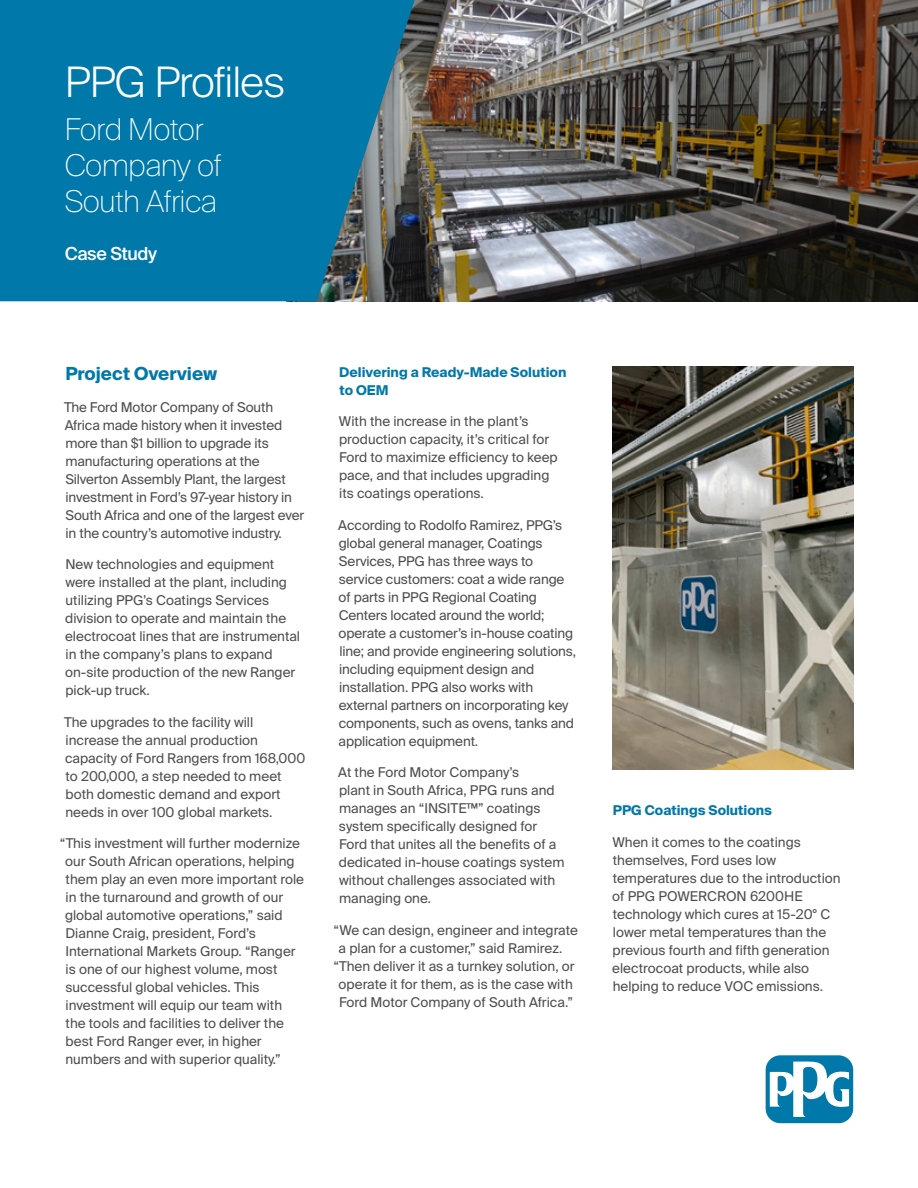
<style>
.page{position:relative;width:918px;height:1188px;background:#fff}
.page>*{position:absolute;margin:0;border:0;box-sizing:border-box;transform-origin:0 0}
.t1{font:300 42px "Suisse Intl";letter-spacing:-.02em;color:#fff}
.t2{font:100 30px/36px "Suisse Intl";letter-spacing:-.02em;color:#fff}
.t3{font:700 18px "Suisse Intl";color:#0078a9}
.t4{font:500 18px "Suisse Intl";letter-spacing:-.02em;color:#fff}
.t5{font:13.5px/18px "Suisse Intl";color:#4d4d4f}
.t6{font:700 13.5px/18px "Suisse Intl";color:#0078a9}
</style>
<div class="page">
<img style="left:415px;top:0;width:503px;height:301px">
<div style="left:766px;top:1055px;width:87px;height:68px;background:#0078a9;border-radius:15px"></div>
<svg style="left:770px;top:1061px;width:79px;height:56px"></svg>
<svg style="left:0;top:0;width:415px;height:301px;fill:#0078a9"></svg>
<img style="left:612px;top:366px;width:241px;height:404px">
<h1 class="t1" style="left:65px;top:58px;width:222px">PPG Profiles</h1>
<h2 class="t2" style="left:65px;top:112px;width:158px">Ford Motor<br>Company of<br>South Africa</h2>
<h3 class="t4" style="left:65px;top:243px;width:94px">Case Study</h3>
<h3 class="t3" style="left:65px;top:364px;width:153px">Project Overview</h3>
<p class="t5" style="left:64px;top:398px;width:242px">The Ford Motor Company of South Africa made history when it invested more than $1 billion to upgrade its manufacturing operations at the Silverton Assembly Plant, the largest investment in Ford’s 97-year history in South Africa and one of the largest ever in the country’s automotive industry.</p>
<p class="t5" style="left:65px;top:556px;width:237px">New technologies and equipment were installed at the plant, including utilizing PPG’s Coatings Services division to operate and maintain the electrocoat lines that are instrumental in the company’s plans to expand on-site production of the new Ranger pick-up truck.</p>
<p class="t5" style="left:64px;top:713px;width:243px">The upgrades to the facility will increase the annual production capacity of Ford Rangers from 168,000 to 200,000, a step needed to meet both domestic demand and export needs in over 100 global markets.</p>
<p class="t5" style="left:65px;top:835px;width:241px;text-indent:-5px">“This investment will further modernize our South African operations, helping them play an even more important role in the turnaround and growth of our global automotive operations,” said Dianne Craig, president, Ford’s International Markets Group. “Ranger is one of our highest volume, most successful global vehicles. This investment will equip our team with the tools and facilities to deliver the best Ford Ranger ever, in higher numbers and with superior quality.”</p>
<p class="t6" style="left:339px;top:363px;width:229px">Delivering a Ready-Made Solution to OEM</p>
<p class="t5" style="left:339px;top:413px;width:220px">With the increase in the plant’s production capacity, it’s critical for Ford to maximize efficiency to keep pace, and that includes upgrading its coatings operations.</p>
<p class="t5" style="left:338px;top:516px;width:239px">According to Rodolfo Ramirez, PPG’s global general manager, Coatings Services, PPG has three ways to service customers: coat a wide range of parts in PPG Regional Coating Centers located around the world; operate a customer’s in-house coating line; and provide engineering solutions, including equipment design and installation. PPG also works with external partners on incorporating key components, such as ovens, tanks and application equipment.</p>
<p class="t5" style="left:338px;top:764px;width:228px">At the Ford Motor Company’s<br>plant in South Africa, PPG runs and manages an “INSITE™” coatings system specifically designed for<br>Ford that unites all the benefits of a dedicated in-house coatings system without challenges associated with managing one.</p>
<p class="t5" style="left:334px;top:921px;width:246px">“We can design, engineer and integrate</p>
<p class="t5" style="left:339px;top:939px;width:225px">a plan for a customer,” said Ramirez.</p>
<p class="t5" style="left:334px;top:957px;width:243px">“Then deliver it as a turnkey solution, or</p>
<p class="t5" style="left:339px;top:975px;width:236px">operate it for them, as is the case with</p>
<p class="t5" style="left:339px;top:993px;width:236px">Ford Motor Company of South Africa.”</p>
<p class="t6" style="left:613px;top:802px;width:161px">PPG Coatings Solutions</p>
<p class="t5" style="left:612px;top:833px;width:230px">When it comes to the coatings themselves, Ford uses low temperatures due to the introduction of PPG POWERCRON 6200HE technology which cures at 15-20° C lower metal temperatures than the previous fourth and fifth generation electrocoat products, while also helping to reduce VOC emissions.</p>
</div>
